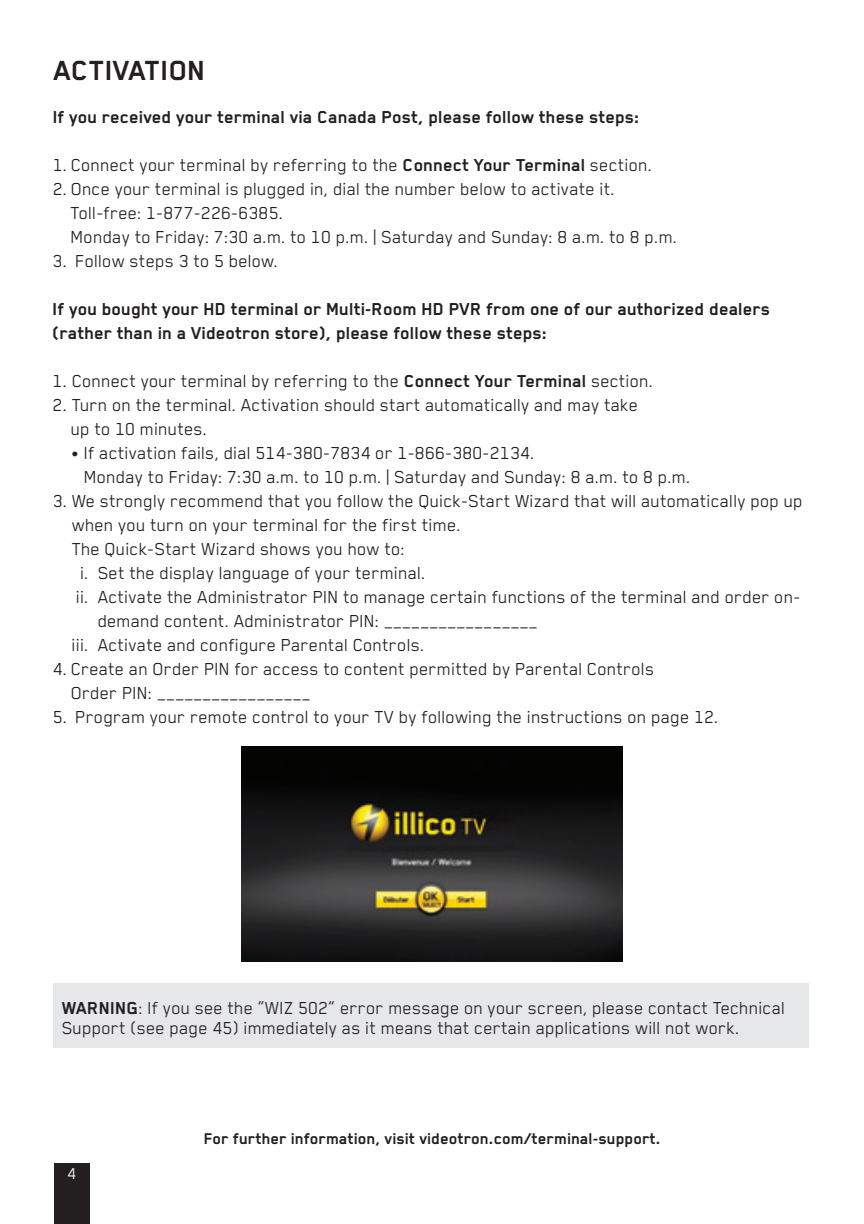
<style>
.page{position:relative;width:864px;height:1224px;background:#fff}
.page>*{position:absolute;margin:0;border:0;box-sizing:border-box;transform-origin:0 0}
.t1{font:700 32px "Blender Pro";color:#231f20}
.t2{font:20px/24px "Blender Pro";color:#231f20}
.t3{font:700 20px/24px "Blender Pro";color:#231f20}
.t4{font:700 18px "Blender Pro";color:#231f20}
.t5{font:18px "Blender Pro";color:#fff}
.s1{font-weight:700}
</style>
<div class="page">
<div style="left:54px;top:1164px;width:36px;height:60px;background:#231f20"></div>
<div style="left:53px;top:984px;width:755px;height:64px;background:#e6e7e9"></div>
<img style="left:241px;top:747px;width:382px;height:214px">
<h1 class="t1" style="left:54px;top:53px;width:32px">Activati</h1>
<h1 class="t1" style="left:169px;top:53px;width:34px">on</h1>
<p class="t3" style="left:53px;top:105px;width:588px">If you received your terminal via Canada Post, please follow these steps:</p>
<p class="t2" style="left:53px;top:152px;width:601px">1. Connect your terminal by referring to the <span class="s1">Connect Your Terminal</span> section.</p>
<p class="t2" style="left:71px;top:176px;width:608px;text-indent:-18px">2. Once your terminal is plugged in, dial the number below to activate it.<br>Toll-free: 1-877-226-6385.<br>Monday to Friday: 7:30 a.m. to 10 p.m. | Saturday and Sunday: 8 a.m. to 8 p.m.</p>
<p class="t2" style="left:53px;top:248px;width:227px">3. Follow steps 3 to 5 below.</p>
<p class="t3" style="left:53px;top:297px;width:719px">If you bought your HD terminal or Multi-Room HD PVR from one of our authorized dealers (rather than in a Videotron store), please follow these steps:</p>
<p class="t2" style="left:53px;top:368px;width:602px">1. Connect your terminal by referring to the <span class="s1">Connect Your Terminal</span> section.</p>
<p class="t2" style="left:71px;top:392px;width:569px;text-indent:-18px">2. Turn on the terminal. Activation should start automatically and may take up to 10 minutes.</p>
<p class="t2" style="left:84px;top:440px;width:608px;text-indent:-13px">• If activation fails, dial 514-380-7834 or 1-866-380-2134.<br>Monday to Friday: 7:30 a.m. to 10 p.m. | Saturday and Sunday: 8 a.m. to 8 p.m.</p>
<p class="t2" style="left:53px;top:488px;width:752px">3. We strongly recommend that you follow the Quick-Start Wizard that will automatically pop up</p>
<p class="t2" style="left:72px;top:512px;width:391px">when you turn on your terminal for the first time.</p>
<p class="t2" style="left:72px;top:536px;width:335px">The Quick-Start Wizard shows you how to:</p>
<p class="t2" style="left:80px;top:560px;width:347px">i. Set the display language of your terminal.</p>
<p class="t2" style="left:76px;top:584px;width:726px">ii. Activate the Administrator PIN to manage certain functions of the terminal and order on-</p>
<p class="t2" style="left:98px;top:608px;width:441px">demand content. Administrator PIN: _________________</p>
<p class="t2" style="left:72px;top:632px;width:354px">iii. Activate and configure Parental Controls.</p>
<p class="t2" style="left:71px;top:656px;width:585px;text-indent:-18px">4. Create an Order PIN for access to content permitted by Parental Controls<br>Order PIN: _________________</p>
<p class="t2" style="left:53px;top:704px;width:668px">5. Program your remote control to your TV by following the instructions on page 12.</p>
<p class="t2" style="left:62px;top:997px;width:725px;line-height:20px;text-indent:65px"><span class="s1">g</span>: If you see the “WIZ 502” error message on your screen, please contact Technical<br>Support (see page 45) immediately as it means that certain applications will not work.</p>
<p class="t3" style="left:62px;top:996px;width:26px">Warnin</p>
<p class="t5" style="left:67px;top:1164px;width:11px">4</p>
<p class="t4" style="left:204px;top:1128px;width:458px">For further information, visit videotron.com/terminal-support.</p>
</div>
